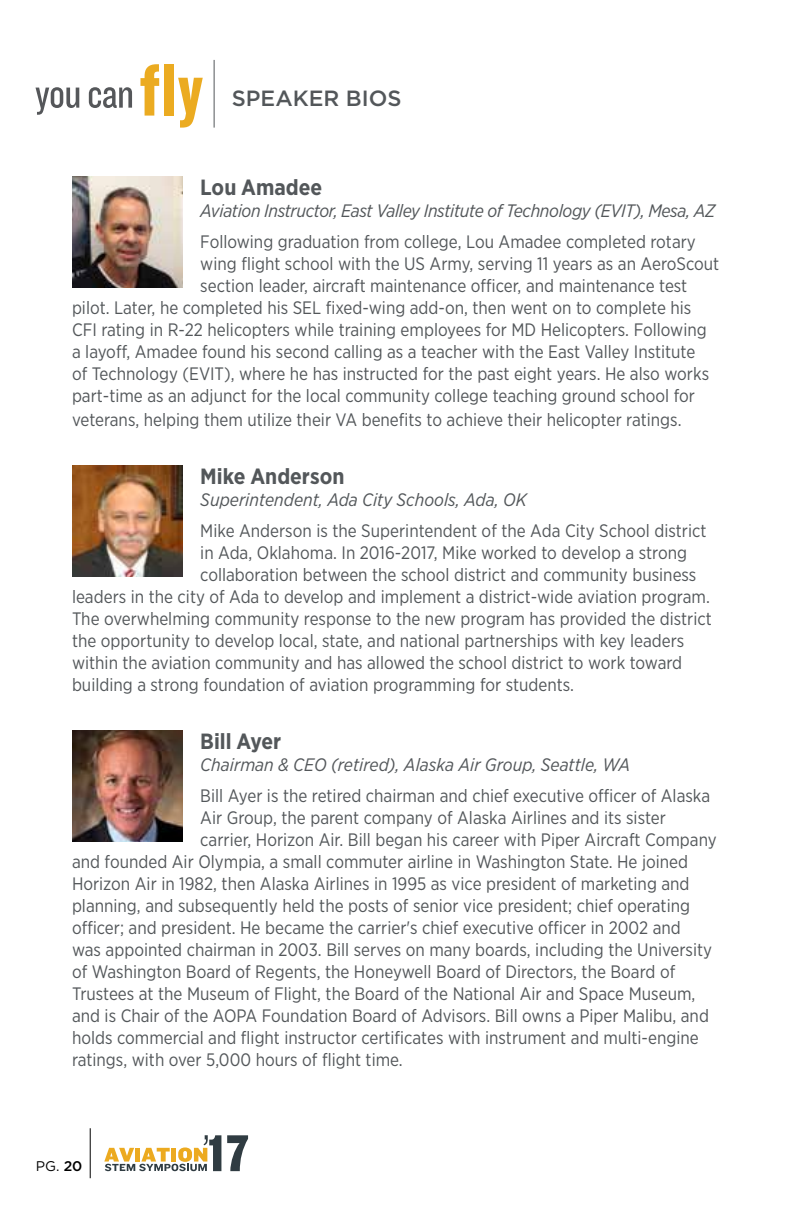
<style>
.page{position:relative;width:792px;height:1224px;background:#fff}
.page>*{position:absolute;margin:0;border:0;box-sizing:border-box;transform-origin:0 0}
.t1{font:700 22px "Gotham Narrow";color:#53575a}
.t2{font:500 22px "Gotham";color:#53575a}
.t3{font:18px "Gotham Narrow";color:#53575a}
.t4{font:italic 18px "Gotham Narrow";letter-spacing:-.01em;color:#53575a}
.t5{font:14px "Gotham";color:#000}
.s1{font-weight:500}
</style>
<div class="page">
<svg style="left:104px;top:1135px;width:117px;height:36px"></svg>
<svg style="left:227px;top:1135px;width:21px;height:36px"></svg>
<hr style="left:90px;top:1128px;width:1px;height:50px;background:#000">
<svg style="left:36px;top:87px;width:43px;height:28px"></svg>
<svg style="left:89px;top:87px;width:43px;height:21px"></svg>
<svg style="left:140px;top:64px;width:19px;height:52px"></svg>
<div style="left:164px;top:64px;width:10px;height:52px;background:#ebab21"></div>
<svg style="left:178px;top:78px;width:25px;height:50px"></svg>
<hr style="left:214px;top:60px;width:1px;height:68px;background:#53575a">
<img style="left:72px;top:177px;width:110px;height:110px">
<img style="left:72px;top:466px;width:110px;height:110px">
<img style="left:72px;top:731px;width:110px;height:110px">
<p class="t2" style="left:232px;top:84px;width:171px">SPEAKER BIOS</p>
<p class="t1" style="left:200px;top:173px;width:123px">Lou Amadee</p>
<p class="t4" style="left:200px;top:199px;width:517px">Aviation Instructor, East Valley Institute of Technology (EVIT), Mesa, AZ</p>
<p class="t3" style="left:200px;top:230px;width:497px">Following graduation from college, Lou Amadee completed rotary</p>
<p class="t3" style="left:200px;top:252px;width:520px">wing flight school with the US Army, serving 11 years as an AeroScout</p>
<p class="t3" style="left:200px;top:274px;width:489px">section leader, aircraft maintenance officer, and maintenance test</p>
<p class="t3" style="left:72px;top:296px;width:621px">pilot. Later, he completed his SEL fixed-wing add-on, then went on to complete his</p>
<p class="t3" style="left:72px;top:318px;width:636px">CFI rating in R-22 helicopters while training employees for MD Helicopters. Following</p>
<p class="t3" style="left:72px;top:340px;width:625px">a layoff, Amadee found his second calling as a teacher with the East Valley Institute</p>
<p class="t3" style="left:72px;top:362px;width:639px">of Technology (EVIT), where he has instructed for the past eight years. He also works</p>
<p class="t3" style="left:72px;top:384px;width:624px">part-time as an adjunct for the local community college teaching ground school for</p>
<p class="t3" style="left:72px;top:408px;width:611px">veterans, helping them utilize their VA benefits to achieve their helicopter ratings.</p>
<p class="t1" style="left:200px;top:462px;width:146px">Mike Anderson</p>
<p class="t4" style="left:200px;top:488px;width:328px">Superintendent, Ada City Schools, Ada, OK</p>
<p class="t3" style="left:200px;top:519px;width:508px">Mike Anderson is the Superintendent of the Ada City School district</p>
<p class="t3" style="left:200px;top:541px;width:488px">in Ada, Oklahoma. In 2016-2017, Mike worked to develop a strong</p>
<p class="t3" style="left:200px;top:563px;width:498px">collaboration between the school district and community business</p>
<p class="t3" style="left:72px;top:585px;width:639px">leaders in the city of Ada to develop and implement a district-wide aviation program.</p>
<p class="t3" style="left:72px;top:607px;width:641px">The overwhelming community response to the new program has provided the district</p>
<p class="t3" style="left:72px;top:629px;width:614px">the opportunity to develop local, state, and national partnerships with key leaders</p>
<p class="t3" style="left:72px;top:651px;width:612px">within the aviation community and has allowed the school district to work toward</p>
<p class="t3" style="left:72px;top:673px;width:504px">building a strong foundation of aviation programming for students.</p>
<p class="t1" style="left:200px;top:727px;width:83px">Bill Ayer</p>
<p class="t4" style="left:200px;top:753px;width:431px">Chairman &amp; CEO (retired), Alaska Air Group, Seattle, WA</p>
<p class="t3" style="left:200px;top:784px;width:511px">Bill Ayer is the retired chairman and chief executive officer of Alaska</p>
<p class="t3" style="left:200px;top:806px;width:467px">Air Group, the parent company of Alaska Airlines and its sister</p>
<p class="t3" style="left:200px;top:828px;width:518px">carrier, Horizon Air. Bill began his career with Piper Aircraft Company</p>
<p class="t3" style="left:72px;top:850px;width:618px">and founded Air Olympia, a small commuter airline in Washington State. He joined</p>
<p class="t3" style="left:72px;top:872px;width:619px">Horizon Air in 1982, then Alaska Airlines in 1995 as vice president of marketing and</p>
<p class="t3" style="left:72px;top:894px;width:620px">planning, and subsequently held the posts of senior vice president; chief operating</p>
<p class="t3" style="left:72px;top:916px;width:610px">officer; and president. He became the carrier's chief executive officer in 2002 and</p>
<p class="t3" style="left:72px;top:938px;width:642px">was appointed chairman in 2003. Bill serves on many boards, including the University</p>
<p class="t3" style="left:72px;top:960px;width:605px">of Washington Board of Regents, the Honeywell Board of Directors, the Board of</p>
<p class="t3" style="left:72px;top:982px;width:625px">Trustees at the Museum of Flight, the Board of the National Air and Space Museum,</p>
<p class="t3" style="left:72px;top:1004px;width:638px">and is Chair of the AOPA Foundation Board of Advisors. Bill owns a Piper Malibu, and</p>
<p class="t3" style="left:72px;top:1026px;width:628px">holds commercial and flight instructor certificates with instrument and multi-engine</p>
<p class="t3" style="left:72px;top:1048px;width:332px">ratings, with over 5,000 hours of flight time.</p>
<p class="t5" style="left:36px;top:1157px;width:48px">PG. <span class="s1">20</span></p>
</div>
